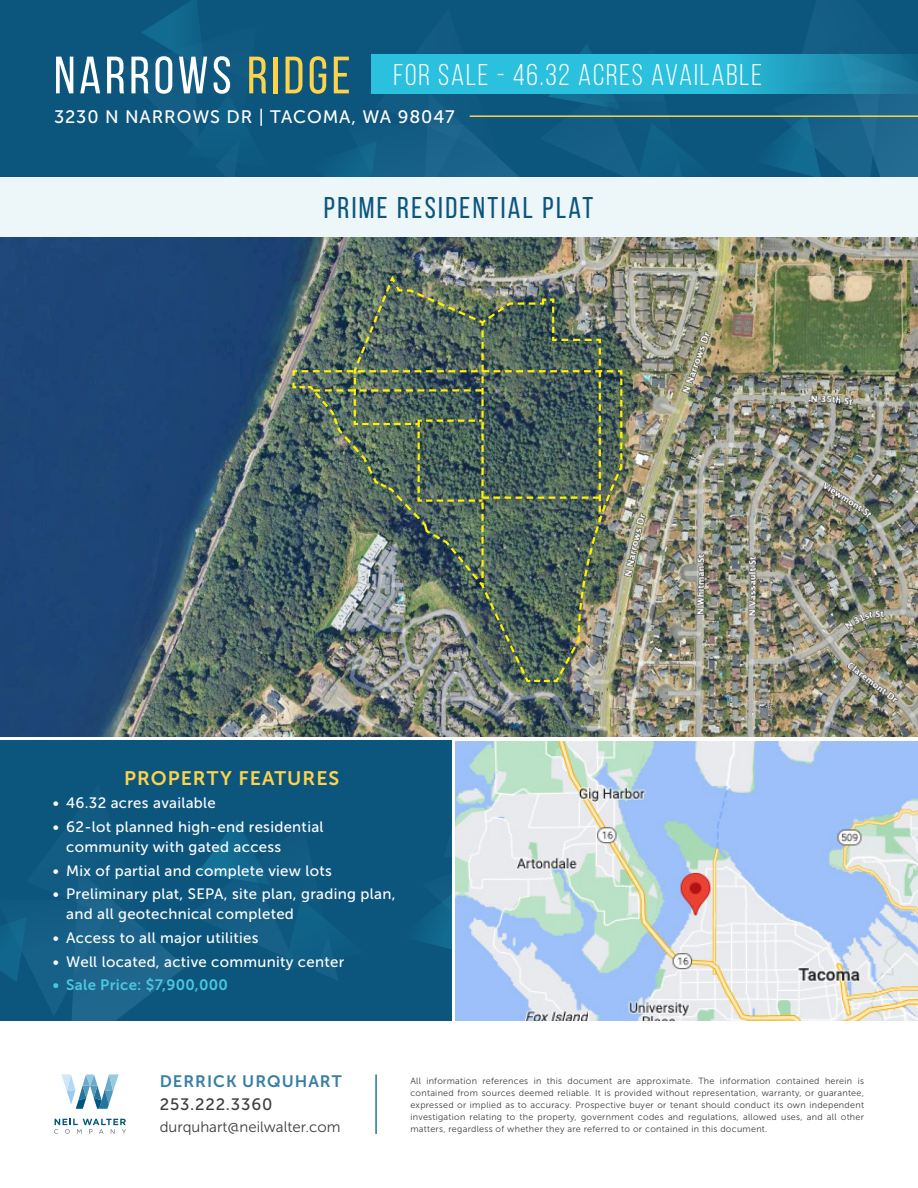
<style>
.page{position:relative;width:918px;height:1188px;background:#fff}
.page>*{position:absolute;margin:0;border:0;box-sizing:border-box;transform-origin:0 0}
.t1{font:52.5px "Bebas Neue";letter-spacing:.07em;color:#fff}
.t2{font:30px "Bebas Neue";letter-spacing:.06em;color:#fff}
.t3{font:30px "Bebas Neue";letter-spacing:.08em;color:#0c557d}
.t4{font:19.5px "Museo Sans 700";letter-spacing:.05em;color:#fdd34b}
.t5{font:18px "Museo Sans 500";letter-spacing:.05em;color:#fff}
.t6{font:16.5px "Museo Sans 700";letter-spacing:.06em;color:#397ea4}
.t7{font:16.5px "Museo Sans 500";letter-spacing:.05em;color:#3e3e3f}
.t8{font:15px/19.5px "Museo Sans 500";letter-spacing:.02em;color:#fff}
.t9{font:15px "Museo Sans 300";color:#3e3e3f}
.t10{font:15px "Museo Sans 700";letter-spacing:.02em;color:#4ac6e1}
.t11{font:9px/12px "Museo Sans 300";letter-spacing:.03em;color:#3e3e3f;text-align:justify}
.s1{color:#fdd34b}
</style>
<div class="page">
<div style="left:0;top:0;width:918px;height:177px;background:#0c557d"></div>
<svg style="left:142px;top:0;width:776px;height:177px"></svg>
<hr style="left:470px;top:115px;width:448px;height:2px;background:#fdd34b">
<svg style="left:372px;top:54px;width:546px;height:39px;background:#27b1d0"></svg>
<img style="left:0;top:236px;width:918px;height:500px">
<div style="left:0;top:177px;width:918px;height:59px;background:#edf6f9"></div>
<img style="left:456px;top:741px;width:462px;height:279px">
<hr style="left:375px;top:1074px;width:2px;height:60px;background:#22749c">
<svg style="left:54px;top:1119px;width:72px;height:15px"></svg>
<svg style="left:61px;top:1074px;width:58px;height:35px"></svg>
<svg style="left:0;top:740px;width:451px;height:280px;background:#0e587f"></svg>
<img style="left:291px;top:369px;width:333px;height:314px">
<img style="left:299px;top:273px;width:323px;height:409px">
<p class="t1" style="left:54px;top:47px;width:298px">NARROWS <span class="s1">RIDGE</span></p>
<p class="t5" style="left:54px;top:107px;width:402px">3230 N NARROWS DR | TACOMA, WA 98047</p>
<p class="t2" style="left:393px;top:59px;width:370px">FOR SALE - 46.32 ACRES AVAILABLE</p>
<p class="t3" style="left:324px;top:191px;width:271px">PRIME RESIDENTIAL PLAT</p>
<p class="t4" style="left:124px;top:767px;width:217px">PROPERTY FEATURES</p>
<p class="t8" style="left:53px;top:794px;width:165px">• 46.32 acres available</p>
<p class="t8" style="left:66px;top:817px;width:259px;text-indent:-14px">• 62-lot planned high-end residential community with gated access</p>
<p class="t8" style="left:53px;top:861px;width:281px">• Mix of partial and complete view lots</p>
<p class="t8" style="left:66px;top:885px;width:331px;text-indent:-14px">• Preliminary plat, SEPA, site plan, grading plan, and all geotechnical completed</p>
<p class="t8" style="left:53px;top:928px;width:207px">• Access to all major utilities</p>
<p class="t8" style="left:53px;top:952px;width:293px">• Well located, active community center</p>
<p class="t10" style="left:53px;top:977px;width:177px">• Sale Price: $7,900,000</p>
<p class="t6" style="left:160px;top:1072px;width:183px">DERRICK URQUHART</p>
<p class="t7" style="left:160px;top:1096px;width:114px">253.222.3360</p>
<p class="t9" style="left:160px;top:1119px;width:182px">durquhart@neilwalter.com</p>
<p class="t11" style="left:410px;top:1075px;width:455px">All information references in this document are approximate. The information contained herein is contained from sources deemed reliable. It is provided without representation, warranty, or guarantee, expressed or implied as to accuracy. Prospective buyer or tenant should conduct its own independent investigation relating to the property, government codes and regulations, allowed uses, and all other matters, regardless of whether they are referred to or contained in this document.</p>
</div>
